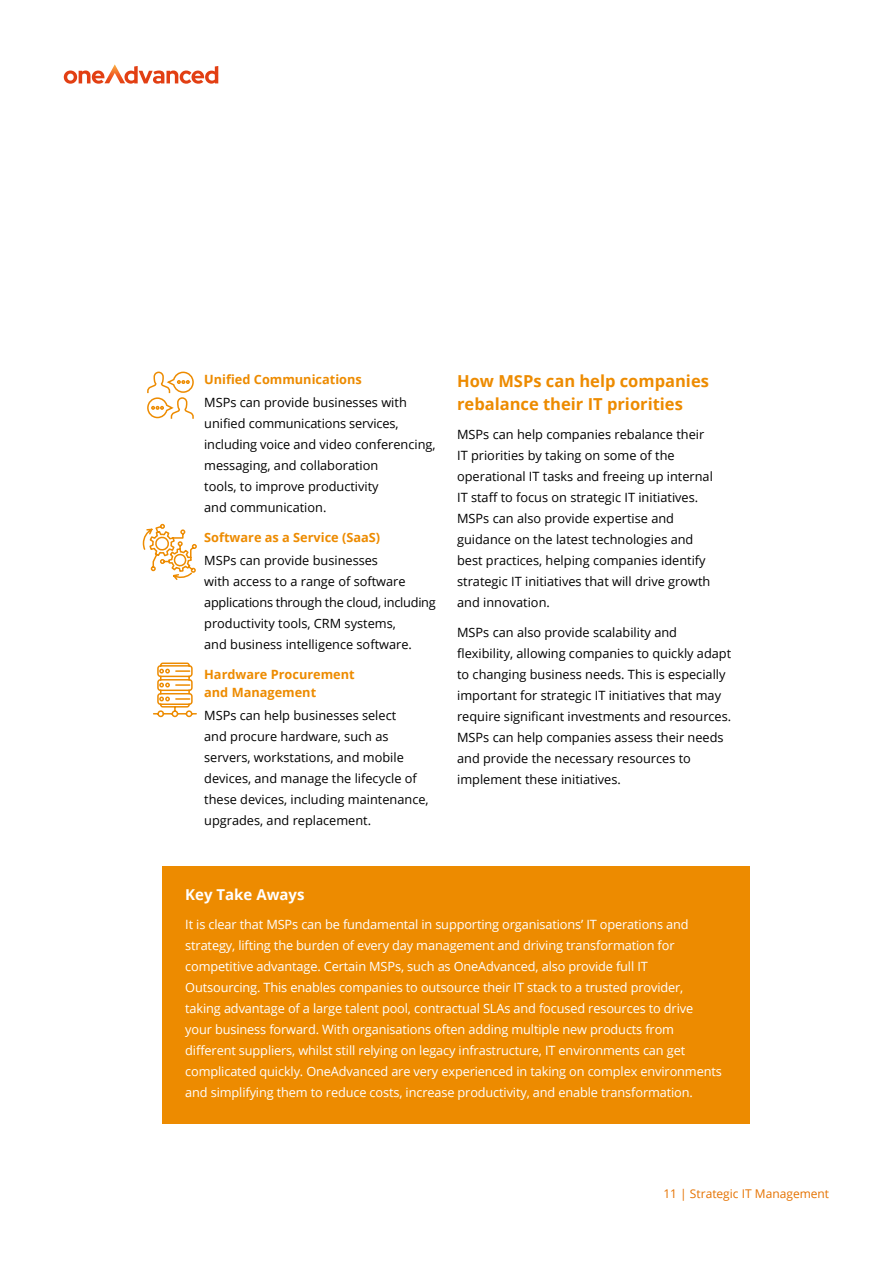
<style>
.page{position:relative;width:893px;height:1263px;background:#fff}
.page>*{position:absolute;margin:0;border:0;box-sizing:border-box;transform-origin:0 0}
.t1{font:700 16.5px/22.5px "Open Sans";color:#ed8b00}
.t2{font:700 15px "Open Sans";color:#fff}
.t3{font:12.75px/21px "Open Sans";color:#000}
.t4{font:12.75px/21px "Open Sans";letter-spacing:-.01em;color:#fff}
.t5{font:700 12.75px/18px "Open Sans";color:#ed8b00}
.t6{font:12px "Open Sans";color:#e57200}
</style>
<div class="page">
<svg style="left:64px;top:64px;width:154px;height:20px"></svg>
<svg style="left:147px;top:371px;width:47px;height:48px"></svg>
<svg style="left:142px;top:523px;width:55px;height:57px"></svg>
<svg style="left:153px;top:662px;width:44px;height:56px"></svg>
<div style="left:162px;top:867px;width:587px;height:257px;background:#ed8b00"></div>
<p class="t5" style="left:204px;top:370px;width:159px">Unified Communications</p>
<p class="t3" style="left:204px;top:392px;width:233px">MSPs can provide businesses with unified communications services, including voice and video conferencing, messaging, and collaboration<br>tools, to improve productivity<br>and communication.</p>
<p class="t5" style="left:204px;top:528px;width:177px">Software as a Service (SaaS)</p>
<p class="t3" style="left:204px;top:550px;width:233px">MSPs can provide businesses<br>with access to a range of software applications through the cloud, including productivity tools, CRM systems,<br>and business intelligence software.</p>
<p class="t5" style="left:204px;top:665px;width:152px">Hardware Procurement and Management</p>
<p class="t3" style="left:204px;top:704px;width:226px">MSPs can help businesses select<br>and procure hardware, such as servers, workstations, and mobile devices, and manage the lifecycle of these devices, including maintenance, upgrades, and replacement.</p>
<p class="t1" style="left:457px;top:369px;width:253px">How MSPs can help companies rebalance their IT priorities</p>
<p class="t3" style="left:457px;top:424px;width:257px">MSPs can help companies rebalance their IT priorities by taking on some of the operational IT tasks and freeing up internal IT staff to focus on strategic IT initiatives.<br>MSPs can also provide expertise and guidance on the latest technologies and best practices, helping companies identify strategic IT initiatives that will drive growth and innovation.</p>
<p class="t3" style="left:457px;top:621px;width:276px">MSPs can also provide scalability and flexibility, allowing companies to quickly adapt to changing business needs. This is especially important for strategic IT initiatives that may require significant investments and resources.<br>MSPs can help companies assess their needs and provide the necessary resources to implement these initiatives.</p>
<p class="t2" style="left:185px;top:884px;width:121px">Key Take Aways</p>
<p class="t4" style="left:185px;top:914px;width:538px">It is clear that MSPs can be fundamental in supporting organisations’ IT operations and strategy, lifting the burden of every day management and driving transformation for competitive advantage. Certain MSPs, such as OneAdvanced, also provide full IT Outsourcing. This enables companies to outsource their IT stack to a trusted provider, taking advantage of a large talent pool, contractual SLAs and focused resources to drive your business forward. With organisations often adding multiple new products from different suppliers, whilst still relying on legacy infrastructure, IT environments can get complicated quickly. OneAdvanced are very experienced in taking on complex environments and simplifying them to reduce costs, increase productivity, and enable transformation.</p>
<p class="t6" style="left:663px;top:1186px;width:167px">11 | Strategic IT Management</p>
</div>
